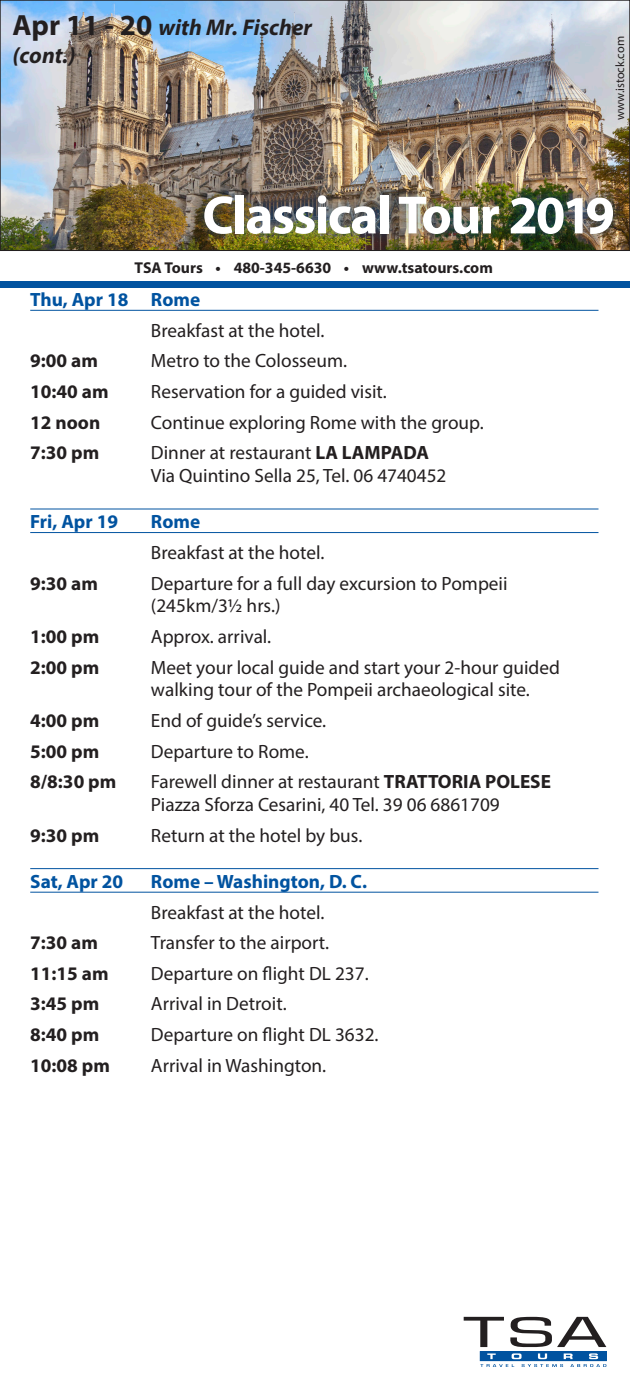
<style>
.page{position:relative;width:630px;height:1386px;background:#fff}
.page>*{position:absolute;margin:0;border:0;box-sizing:border-box;transform-origin:0 0}
.t1{font:700 54.25px "Myriad Pro";letter-spacing:-.03em;color:#fff}
.t2{font:italic 700 22.75px "Myriad Pro";color:#231f20}
.BODY{font:19.25px/22.8px "Myriad Pro";color:#231f20}
.BODY-2{font:700 19.25px "Myriad Pro";color:#231f20}
.DAY_LOCATION{font:700 19.25px "Myriad Pro";color:#0153a0}
.t3{font:700 15.75px "Myriad Pro";color:#231f20}
.t4{font:12.25px "Myriad Pro";color:#231f20}
.s1{font-style:normal;font-size:29.22px}
.s2{font-weight:700}
</style>
<div class="page">
<img style="left:2px;top:2px;width:626px;height:247px">
<div style="left:0;top:0;width:630px;height:251px;border:1px solid #231f20"></div>
<div style="left:0;top:281px;width:630px;height:7px;background:#0153a0"></div>
<div style="left:194px;top:184px;width:430px;height:61px;background:#0153a0;opacity:.5"></div>
<div style="left:480px;top:1351px;width:127px;height:10px;border:1px solid #0153a0"></div>
<svg style="left:480px;top:1353px;width:126px;height:14px"></svg>
<svg style="left:464px;top:1317px;width:40px;height:30px"></svg>
<svg style="left:510px;top:1317px;width:96px;height:30px"></svg>
<hr style="left:30px;top:310px;width:569px;height:1px;background:#0153a0">
<hr style="left:30px;top:509px;width:569px;height:1px;background:#0153a0">
<hr style="left:30px;top:532px;width:569px;height:1px;background:#0153a0">
<hr style="left:30px;top:868px;width:569px;height:1px;background:#0153a0">
<hr style="left:30px;top:892px;width:569px;height:1px;background:#0153a0">
<p class="t2" style="left:13px;top:12px;width:301px"><span class="s1">Apr 11 - 20</span> with Mr. Fischer</p>
<p class="t2" style="left:13px;top:41px;width:65px">(cont.)</p>
<p class="t4" style="left:612px;top:120px;width:86px;rotate:-90deg">www.istock.com</p>
<h1 class="t1" style="left:202px;top:180px;width:414px">Classical Tour 2019</h1>
<p class="t3" style="left:135px;top:257px;width:360px">TSA Tours • 480-345-6630 • www.tsatours.com</p>
<p class="DAY_LOCATION" style="left:30px;top:287px;width:171px">Thu, Apr 18 Rome</p>
<p class="BODY" style="left:151px;top:319px;width:175px">Breakfast at the hotel.</p>
<p class="BODY-2" style="left:30px;top:348px;width:69px">9:00 am</p>
<p class="BODY" style="left:151px;top:349px;width:198px">Metro to the Colosseum.</p>
<p class="BODY-2" style="left:30px;top:379px;width:80px">10:40 am</p>
<p class="BODY" style="left:151px;top:380px;width:237px">Reservation for a guided visit.</p>
<p class="BODY-2" style="left:30px;top:410px;width:72px">12 noon</p>
<p class="BODY" style="left:151px;top:410px;width:334px">Continue exploring Rome with the group.</p>
<p class="BODY-2" style="left:30px;top:440px;width:71px">7:30 pm</p>
<p class="BODY" style="left:151px;top:441px;width:297px">Dinner at restaurant <span class="s2">LA LAMPADA<br></span>Via Quintino Sella 25, Tel. 06 4740452</p>
<p class="DAY_LOCATION" style="left:30px;top:509px;width:89px">Fri, Apr 19</p>
<p class="DAY_LOCATION" style="left:151px;top:509px;width:51px">Rome</p>
<p class="BODY" style="left:151px;top:541px;width:175px">Breakfast at the hotel.</p>
<p class="BODY-2" style="left:30px;top:571px;width:69px">9:30 am</p>
<p class="BODY" style="left:151px;top:571px;width:358px">Departure for a full day excursion to Pompeii (245km/3½ hrs.)</p>
<p class="BODY-2" style="left:30px;top:624px;width:71px">1:00 pm</p>
<p class="BODY" style="left:151px;top:625px;width:122px">Approx. arrival.</p>
<p class="BODY-2" style="left:30px;top:655px;width:71px">2:00 pm</p>
<p class="BODY" style="left:151px;top:655px;width:410px">Meet your local guide and start your 2-hour guided walking tour of the Pompeii archaeological site.</p>
<p class="BODY-2" style="left:30px;top:708px;width:71px">4:00 pm</p>
<p class="BODY" style="left:151px;top:709px;width:177px">End of guide’s service.</p>
<p class="BODY-2" style="left:30px;top:739px;width:71px">5:00 pm</p>
<p class="BODY" style="left:151px;top:739px;width:159px">Departure to Rome.</p>
<p class="BODY-2" style="left:30px;top:769px;width:88px">8/8:30 pm</p>
<p class="BODY" style="left:151px;top:770px;width:402px">Farewell dinner at restaurant <span class="s2">TRATTORIA POLESE<br></span>Piazza Sforza Cesarini, 40 Tel. 39 06 6861709</p>
<p class="BODY-2" style="left:30px;top:823px;width:71px">9:30 pm</p>
<p class="BODY" style="left:151px;top:823px;width:213px">Return at the hotel by bus.</p>
<p class="DAY_LOCATION" style="left:30px;top:869px;width:94px">Sat, Apr 20</p>
<p class="DAY_LOCATION" style="left:151px;top:869px;width:218px">Rome – Washington, D. C.</p>
<p class="BODY" style="left:151px;top:900px;width:175px">Breakfast at the hotel.</p>
<p class="BODY-2" style="left:30px;top:930px;width:69px">7:30 am</p>
<p class="BODY" style="left:151px;top:931px;width:180px">Transfer to the airport.</p>
<p class="BODY-2" style="left:30px;top:961px;width:80px">11:15 am</p>
<p class="BODY" style="left:151px;top:962px;width:219px">Departure on flight DL 237.</p>
<p class="BODY-2" style="left:30px;top:991px;width:71px">3:45 pm</p>
<p class="BODY" style="left:151px;top:992px;width:137px">Arrival in Detroit.</p>
<p class="BODY-2" style="left:30px;top:1022px;width:71px">8:40 pm</p>
<p class="BODY" style="left:151px;top:1023px;width:229px">Departure on flight DL 3632.</p>
<p class="BODY-2" style="left:30px;top:1053px;width:81px">10:08 pm</p>
<p class="BODY" style="left:151px;top:1054px;width:177px">Arrival in Washington.</p>
</div>
